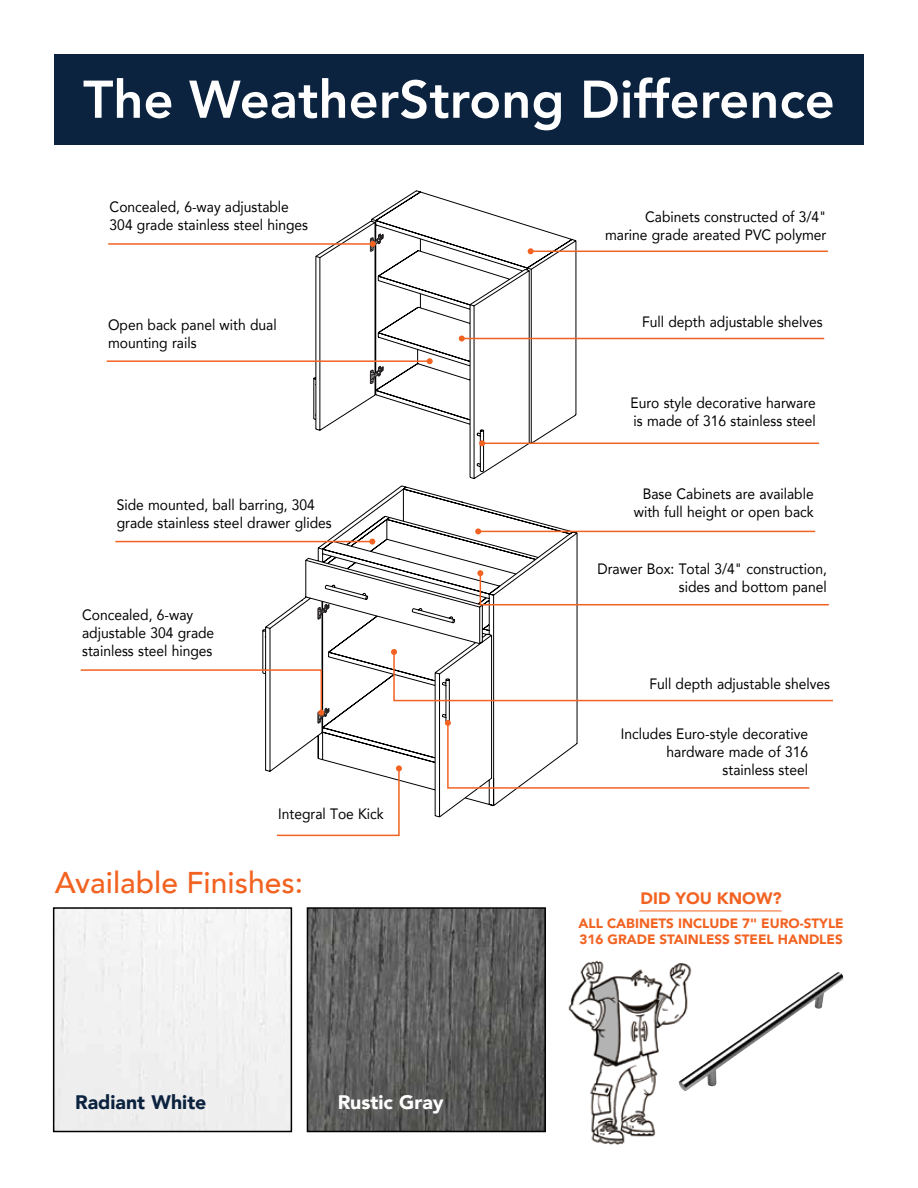
<style>
.page{position:relative;width:918px;height:1188px;background:#fff}
.page>*{position:absolute;margin:0;border:0;box-sizing:border-box;transform-origin:0 0}
.t1{font:800 52.5px "Avenir";color:#fff}
.t2{font:500 30px "Avenir";color:#f26322}
.t3{font:900 19.5px "Avenir";color:#0c233f}
.t4{font:900 19.5px "Avenir";color:#fff}
.t5{font:900 16.5px "Avenir";color:#f26322}
.t6{font:15px/18px "Avenir";color:#000;scale:.92 1}
.t7{font:900 13.5px/16.2px "Avenir";color:#f26322}
</style>
<div class="page">
<svg style="left:262px;top:485px;width:316px;height:333px"></svg>
<svg style="left:318px;top:604px;width:11px;height:15px"></svg>
<svg style="left:313px;top:190px;width:264px;height:289px"></svg>
<svg style="left:370px;top:366px;width:14px;height:18px"></svg>
<hr style="left:108px;top:243px;width:265px;height:2px;background:#f26322">
<svg style="left:370px;top:234px;width:14px;height:18px"></svg>
<hr style="left:107px;top:360px;width:323px;height:2px;background:#f26322">
<svg style="left:427px;top:358px;width:6px;height:6px"></svg>
<hr style="left:115px;top:541px;width:257px;height:1px;background:#f26322">
<svg style="left:369px;top:539px;width:6px;height:6px"></svg>
<svg style="left:80px;top:669px;width:249px;height:54px"></svg>
<svg style="left:445px;top:720px;width:365px;height:69px"></svg>
<svg style="left:275px;top:765px;width:127px;height:72px"></svg>
<hr style="left:531px;top:251px;width:297px;height:1px;background:#f26322">
<svg style="left:528px;top:248px;width:6px;height:6px"></svg>
<hr style="left:462px;top:338px;width:362px;height:1px;background:#f26322">
<svg style="left:459px;top:336px;width:6px;height:6px"></svg>
<hr style="left:482px;top:443px;width:337px;height:1px;background:#f26322">
<svg style="left:479px;top:440px;width:6px;height:6px"></svg>
<hr style="left:478px;top:531px;width:337px;height:1px;background:#f26322">
<svg style="left:475px;top:528px;width:6px;height:6px"></svg>
<svg style="left:391px;top:649px;width:442px;height:53px"></svg>
<svg style="left:477px;top:570px;width:352px;height:36px"></svg>
<div style="left:56px;top:910px;width:233px;height:219px;background:#f1f1f1"></div>
<div style="left:53px;top:907px;width:239px;height:225px;border:2px solid #000"></div>
<img style="left:310px;top:910px;width:233px;height:219px">
<div style="left:307px;top:907px;width:239px;height:225px;border:2px solid #000"></div>
<img style="left:568px;top:961px;width:124px;height:184px">
<hr style="left:639px;top:911px;width:143px;height:1px;background:#f26322">
<img style="left:679px;top:972px;width:165px;height:119px">
<div style="left:54px;top:54px;width:810px;height:91px;background:#0c233f"></div>
<h1 class="t1" style="left:83px;top:59px;width:753px">The WeatherStrong Difference</h1>
<p class="t6" style="left:110px;top:198px;width:217px">Concealed, 6-way adjustable<br>304 grade stainless steel hinges</p>
<p class="t6" style="left:108px;top:316px;width:185px">Open back panel with dual mounting rails</p>
<p class="t6" style="left:117px;top:495px;width:235px">Side mounted, ball barring, 304 grade stainless steel drawer glides</p>
<p class="t6" style="left:82px;top:606px;width:145px">Concealed, 6-way adjustable 304 grade stainless steel hinges</p>
<p class="t6" style="left:278px;top:804px;width:116px">Integral Toe Kick</p>
<h2 class="t2" style="left:55px;top:857px;width:250px">Available Finishes:</h2>
<h3 class="t3" style="left:75px;top:1086px;width:133px">Radiant White</h3>
<h3 class="t4" style="left:338px;top:1086px;width:108px">Rustic Gray</h3>
<p class="t6" style="left:605px;top:207px;width:242px;text-align:right">Cabinets constructed of 3/4" marine grade areated PVC polymer</p>
<p class="t6" style="left:642px;top:313px;width:198px">Full depth adjustable shelves</p>
<p class="t6" style="left:631px;top:393px;width:203px">Euro style decorative harware is made of 316 stainless steel</p>
<p class="t6" style="left:634px;top:484px;width:197px;text-align:center">Base Cabinets are available with full height or open back</p>
<p class="t6" style="left:597px;top:559px;width:251px;text-align:right">Drawer Box: Total 3/4" construction, sides and bottom panel</p>
<p class="t6" style="left:649px;top:675px;width:198px">Full depth adjustable shelves</p>
<p class="t6" style="left:621px;top:724px;width:205px;text-align:right">Includes Euro-style decorative hardware made of 316 stainless steel</p>
<p class="t5" style="left:641px;top:884px;width:143px">DID YOU KNOW?</p>
<p class="t7" style="left:579px;top:915px;width:267px">ALL CABINETS INCLUDE 7" EURO-STYLE<br>316 GRADE STAINLESS STEEL HANDLES</p>
</div>
